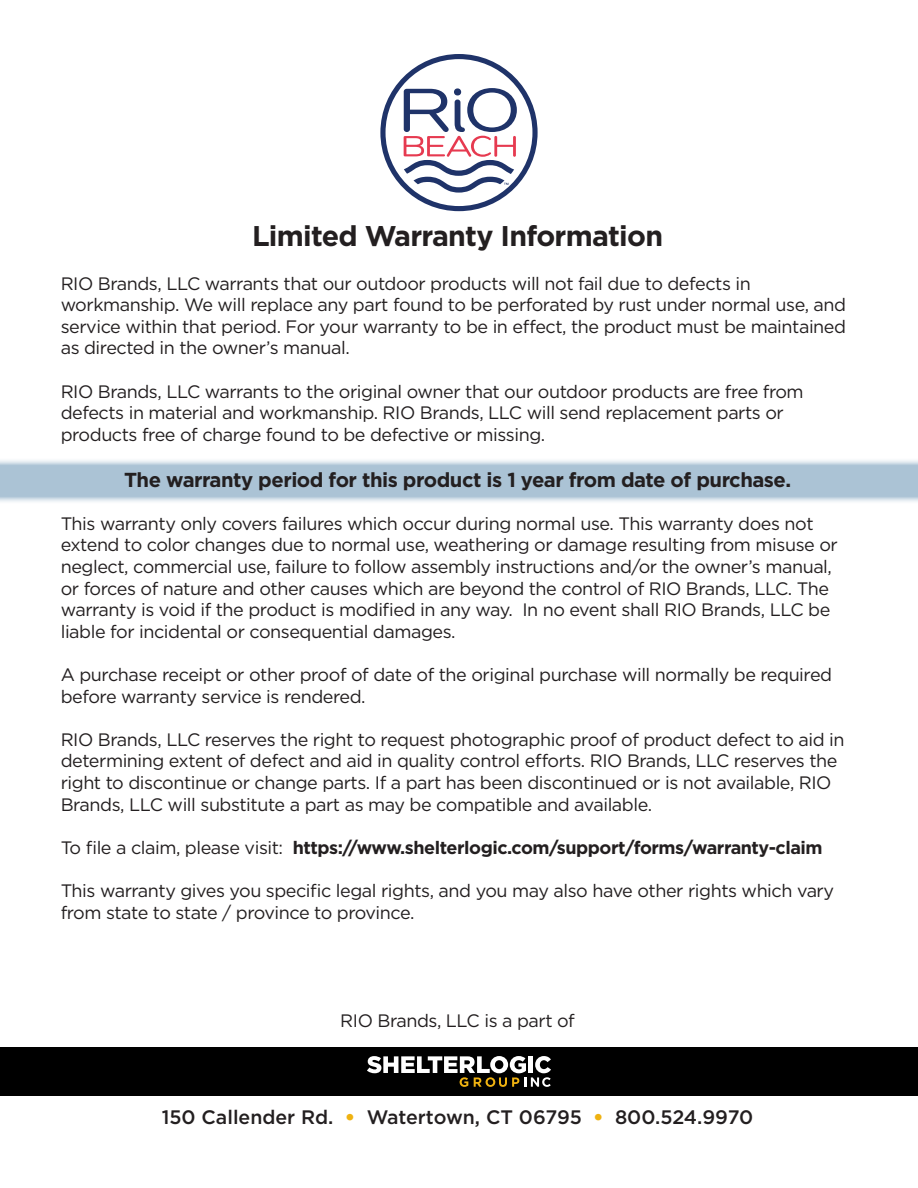
<style>
.page{position:relative;width:918px;height:1188px;background:#fff}
.page>*{position:absolute;margin:0;border:0;box-sizing:border-box;transform-origin:0 0}
.t1{font:700 28.5px "Gotham";letter-spacing:-.025em;color:#231f20}
.t2{font:700 20.25px "Gotham";letter-spacing:-.025em;color:#231f20}
.t3{font:500 19.5px "Gotham";color:#231f20}
.t4{font:18px/21.6px "Gotham";letter-spacing:-.025em;color:#231f20}
.t5{font:700 18px "Gotham";letter-spacing:-.025em;color:#231f20}
.s1{font-weight:400}
.s2{font-weight:900;color:#efb211}
</style>
<div class="page">
<div style="left:0;top:1047px;width:918px;height:49px;background:#000"></div>
<svg style="left:383px;top:57px;width:152px;height:152px"></svg>
<div style="left:380px;top:54px;width:158px;height:157px;border:5px solid #1f3369;border-radius:50%"></div>
<svg style="left:404px;top:88px;width:113px;height:105px"></svg>
<svg style="left:367px;top:1056px;width:184px;height:31px"></svg>
<svg style="left:0;top:460px;width:918px;height:42px;background:#b6cada"></svg>
<p class="t1" style="left:252px;top:217px;width:413px">Limited Warranty Information</p>
<p class="t4" style="left:61px;top:272px;width:787px">RIO Brands, LLC warrants that our outdoor products will not fail due to defects in workmanship. We will replace any part found to be perforated by rust under normal use, and service within that period. For your warranty to be in effect, the product must be maintained as directed in the owner’s manual.</p>
<p class="t4" style="left:61px;top:380px;width:745px">RIO Brands, LLC warrants to the original owner that our outdoor products are free from defects in material and workmanship. RIO Brands, LLC will send replacement parts or products free of charge found to be defective or missing.</p>
<p class="t2" style="left:124px;top:466px;width:669px">The warranty period for this product is 1 year from date of purchase.</p>
<p class="t4" style="left:61px;top:512px;width:779px">This warranty only covers failures which occur during normal use. This warranty does not extend to color changes due to normal use, weathering or damage resulting from misuse or neglect, commercial use, failure to follow assembly instructions and/or the owner’s manual, or forces of nature and other causes which are beyond the control of RIO Brands, LLC. The warranty is void if the product is modified in any way. In no event shall RIO Brands, LLC be liable for incidental or consequential damages.</p>
<p class="t4" style="left:61px;top:664px;width:773px">A purchase receipt or other proof of date of the original purchase will normally be required before warranty service is rendered.</p>
<p class="t4" style="left:61px;top:728px;width:785px">RIO Brands, LLC reserves the right to request photographic proof of product defect to aid in determining extent of defect and aid in quality control efforts. RIO Brands, LLC reserves the right to discontinue or change parts. If a part has been discontinued or is not available, RIO Brands, LLC will substitute a part as may be compatible and available.</p>
<p class="t5" style="left:61px;top:836px;width:764px"><span class="s1">To file a claim, please visit:</span> https://www.shelterlogic.com/support/forms/warranty-claim</p>
<p class="t4" style="left:61px;top:880px;width:775px">This warranty gives you specific legal rights, and you may also have other rights which vary from state to state / province to province.</p>
<p class="t4" style="left:340px;top:1009px;width:236px">RIO Brands, LLC is a part of</p>
<p class="t3" style="left:162px;top:1104px;width:593px">150 Callender Rd. <span class="s2">•</span> Watertown, CT 06795 <span class="s2">•</span> 800.524.9970</p>
</div>
